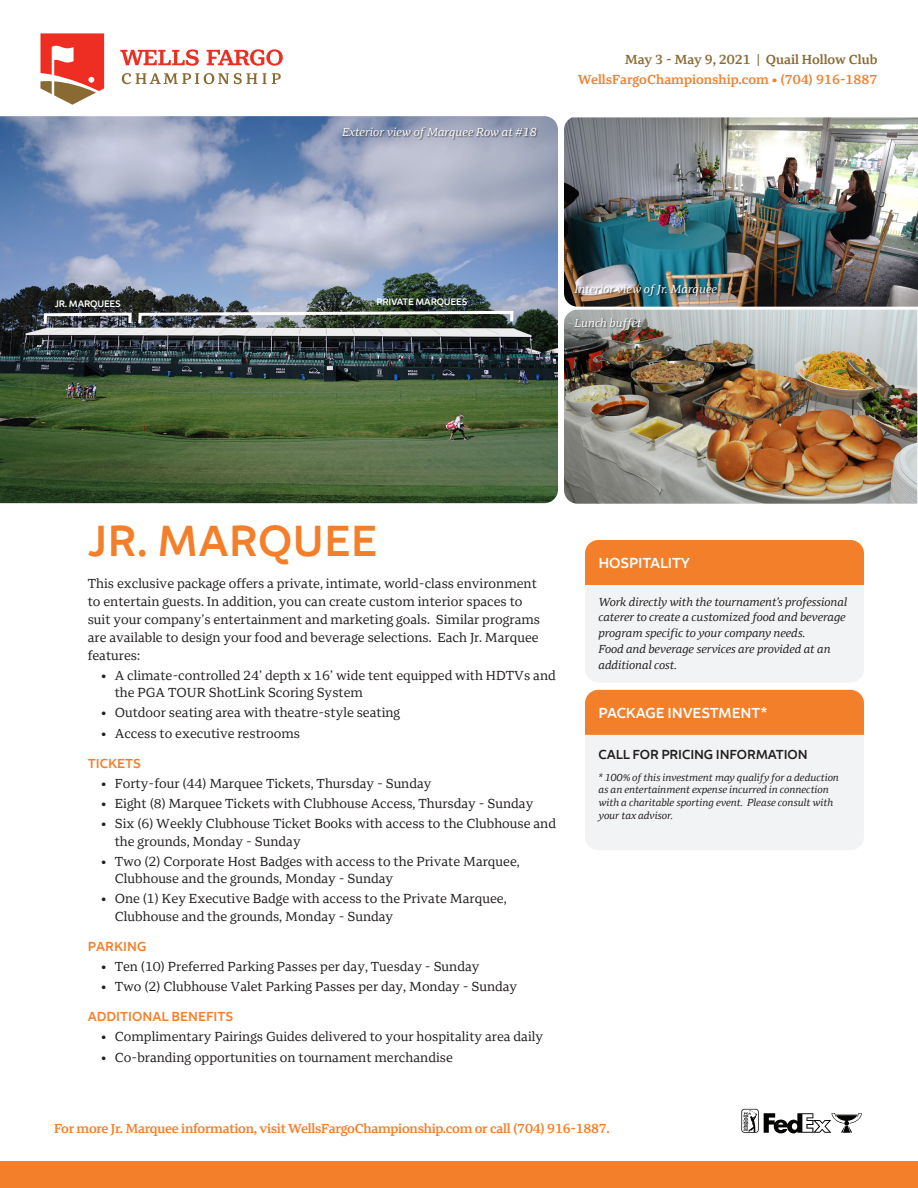
<style>
.page{position:relative;width:918px;height:1188px;background:#fff}
.page>*{position:absolute;margin:0;border:0;box-sizing:border-box;transform-origin:0 0}
.t1{font:600 45px "Wells Fargo Sans";color:#f47f2a}
.t2{font:600 15px "Wells Fargo Sans";letter-spacing:-.01em;color:#fff}
.Content{font:13.5px/18px "Wells Fargo Serif";color:#231f20}
.t3{font:600 13.5px "Wells Fargo Serif";letter-spacing:-.02em;color:#f47f2a}
.t4{font:600 13.5px "Wells Fargo Serif";color:#f47f2a}
.Subheader{font:600 13.5px "Wells Fargo Sans";color:#f47f2a}
.t5{font:600 13.5px "Wells Fargo Serif";color:#896a32}
.Package_Pricing{font:600 13.5px "Wells Fargo Sans";letter-spacing:-.01em;color:#231f20}
.Pricing_Bullet{font:italic 12px/15.8px "Wells Fargo Serif";letter-spacing:-.01em;color:#231f20}
.t6{font:italic 12px "Wells Fargo Serif";color:#fff}
.Pricing_Bullet-2{font:italic 10.5px/12.6px "Wells Fargo Serif";letter-spacing:-.01em;color:#231f20}
.t7{font:600 9.75px "Wells Fargo Sans";letter-spacing:-.02em;color:#fff}
</style>
<div class="page">
<div style="left:585px;top:540px;width:279px;height:142px;background:#f2f3f4;border-radius:14px"></div>
<div style="left:585px;top:690px;width:279px;height:160px;background:#f2f3f4;border-radius:14px"></div>
<div style="left:585px;top:540px;width:279px;height:45px;background:#f47f2a"></div>
<div style="left:585px;top:690px;width:279px;height:45px;background:#f47f2a"></div>
<img style="left:0;top:116px;width:558px;height:387px">
<img style="left:564px;top:117px;width:354px;height:190px">
<img style="left:564px;top:310px;width:353px;height:194px">
<div style="left:0;top:1161px;width:918px;height:27px;background:#f47f2a"></div>
<div style="left:342px;top:127px;width:197px;height:14px;background:#231f20;opacity:.75"></div>
<div style="left:574px;top:284px;width:145px;height:14px;background:#231f20;opacity:.75"></div>
<div style="left:574px;top:318px;width:70px;height:13px;background:#231f20;opacity:.75"></div>
<img style="left:42px;top:309px;width:473px;height:18px">
<svg style="left:122px;top:73px;width:159px;height:11px"></svg>
<svg style="left:120px;top:49px;width:163px;height:17px"></svg>
<svg style="left:40px;top:33px;width:64px;height:72px"></svg>
<svg style="left:741px;top:1109px;width:121px;height:24px"></svg>
<p class="t6" style="left:342px;top:125px;width:196px">Exterior view of Marquee Row at #18</p>
<p class="t5" style="left:625px;top:52px;width:254px">May 3 - May 9, 2021 | Quail Hollow Club</p>
<p class="t4" style="left:578px;top:71px;width:301px">WellsFargoChampionship.com • (704) 916-1887</p>
<p class="t7" style="left:55px;top:298px;width:68px">JR. MARQUEES</p>
<p class="t7" style="left:377px;top:295px;width:92px">PRIVATE MARQUEES</p>
<p class="t6" style="left:574px;top:281px;width:144px">Interior view of Jr. Marquee</p>
<p class="t6" style="left:574px;top:315px;width:69px">Lunch buffet</p>
<p class="t1" style="left:88px;top:513px;width:291px">JR. MARQUEE</p>
<p class="Content" style="left:88px;top:574px;width:454px">This exclusive package offers a private, intimate, world-class environment to entertain guests. In addition, you can create custom interior spaces to suit your company’s entertainment and marketing goals. Similar programs are available to design your food and beverage selections. Each Jr. Marquee features:</p>
<p class="Content" style="left:115px;top:667px;width:443px;line-height:17.2px;text-indent:-14px">• A climate-controlled 24’ depth x 16’ wide tent equipped with HDTVs and the PGA TOUR ShotLink Scoring System</p>
<p class="Content" style="left:101px;top:704px;width:300px">• Outdoor seating area with theatre-style seating</p>
<p class="Content" style="left:101px;top:724px;width:200px">• Access to executive restrooms</p>
<p class="Subheader" style="left:88px;top:755px;width:55px">TICKETS</p>
<p class="Content" style="left:101px;top:774px;width:332px">• Forty-four (44) Marquee Tickets, Thursday - Sunday</p>
<p class="Content" style="left:101px;top:795px;width:434px">• Eight (8) Marquee Tickets with Clubhouse Access, Thursday - Sunday</p>
<p class="Content" style="left:115px;top:815px;width:443px;line-height:17.2px;text-indent:-14px">• Six (6) Weekly Clubhouse Ticket Books with access to the Clubhouse and the grounds, Monday - Sunday</p>
<p class="Content" style="left:115px;top:853px;width:407px;line-height:17.2px;text-indent:-14px">• Two (2) Corporate Host Badges with access to the Private Marquee,<br>Clubhouse and the grounds, Monday - Sunday</p>
<p class="Content" style="left:115px;top:890px;width:393px;line-height:17.2px;text-indent:-14px">• One (1) Key Executive Badge with access to the Private Marquee,<br>Clubhouse and the grounds, Monday - Sunday</p>
<p class="Subheader" style="left:88px;top:938px;width:60px">PARKING</p>
<p class="Content" style="left:101px;top:957px;width:380px">• Ten (10) Preferred Parking Passes per day, Tuesday - Sunday</p>
<p class="Content" style="left:101px;top:978px;width:418px">• Two (2) Clubhouse Valet Parking Passes per day, Monday - Sunday</p>
<p class="Subheader" style="left:88px;top:1008px;width:147px">ADDITIONAL BENEFITS</p>
<p class="Content" style="left:101px;top:1028px;width:443px">• Complimentary Pairings Guides delivered to your hospitality area daily</p>
<p class="Content" style="left:101px;top:1048px;width:353px">• Co-branding opportunities on tournament merchandise</p>
<p class="t2" style="left:598px;top:554px;width:93px">HOSPITALITY</p>
<p class="Pricing_Bullet" style="left:598px;top:594px;width:250px">Work directly with the tournament’s professional caterer to create a customized food and beverage program specific to your company needs.<br>Food and beverage services are provided at an additional cost.</p>
<p class="t2" style="left:598px;top:704px;width:171px">PACKAGE INVESTMENT*</p>
<p class="Package_Pricing" style="left:598px;top:746px;width:211px">CALL FOR PRICING INFORMATION</p>
<p class="Pricing_Bullet-2" style="left:598px;top:771px;width:242px">* 100% of this investment may qualify for a deduction as an entertainment expense incurred in connection with a charitable sporting event. Please consult with your tax advisor.</p>
<p class="t3" style="left:54px;top:1120px;width:557px">For more Jr. Marquee information, visit WellsFargoChampionship.com or call (704) 916-1887.</p>
</div>
